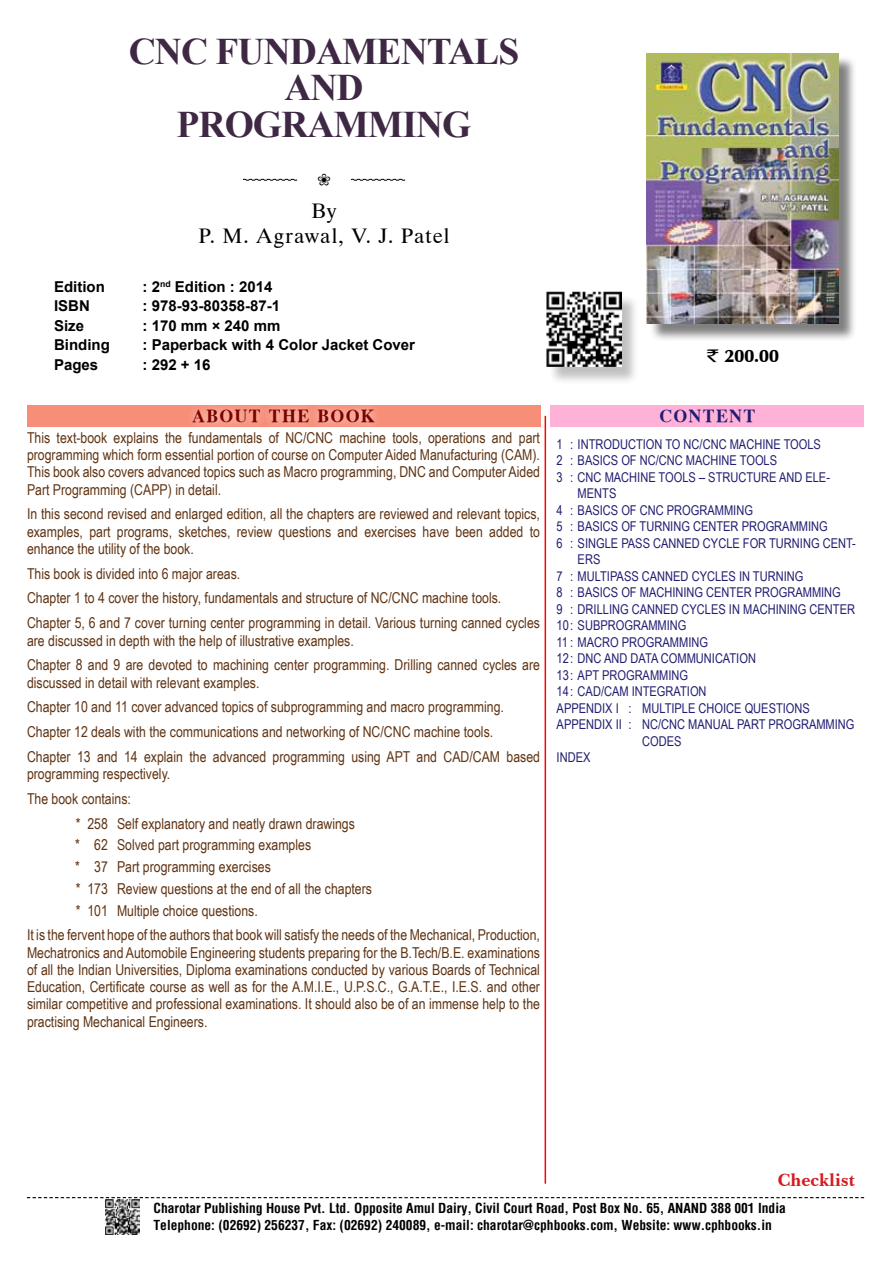
<style>
.page{position:relative;width:893px;height:1263px;background:#fff}
.page>*{position:absolute;margin:0;border:0;box-sizing:border-box;transform-origin:0 0}
.t1{font:700 37.5px/36px "Times New Roman";letter-spacing:-.025em;color:#3e2843;text-align:center}
.t2{font:21px/25.2px "Dutch 801 BT";letter-spacing:.04em;color:#000;text-align:center}
.t3{font:700 18px "Romantic";letter-spacing:.065em;color:#790000}
.t4{font:700 18px "Baskerville BT";color:#d71920}
.t5{font:900 18px "Zapf Humanist 601 BT";color:#000}
.t6{font:700 18px "Romantic";color:#211d70}
.t7{font:15px/17.2px "Arial Narrow";color:#603312}
.t8{font:700 15px "Arial";color:#000}
.t9{font:13.5px/16.5px "Arial Narrow";color:#211d70}
.t10{font:700 condensed 13.5px/16.2px "Helvetica";color:#000}
.s1{font-family:"Rupee";font-weight:400}
</style>
<div class="page">
<svg style="left:27px;top:1197px;width:837px;height:1px"></svg>
<div style="left:144px;top:1193px;width:649px;height:47px;background:#fff"></div>
<img style="left:105px;top:1200px;width:34px;height:34px">
<div style="left:649px;top:56px;width:208px;height:286px;background:#000;opacity:.5"></div>
<img style="left:647px;top:53px;width:191px;height:270px">
<div style="left:548px;top:294px;width:92px;height:91px;background:#000;opacity:.25"></div>
<img style="left:546px;top:292px;width:75px;height:75px">
<div style="left:27px;top:405px;width:513px;height:22px;background:#f68e78"></div>
<div style="left:182px;top:400px;width:199px;height:32px;background:#fff;opacity:.75"></div>
<div style="left:551px;top:405px;width:313px;height:22px;background:#ffb1d8"></div>
<svg style="left:242px;top:178px;width:56px;height:3px"></svg>
<svg style="left:350px;top:178px;width:56px;height:3px"></svg>
<hr style="left:545px;top:416px;width:1px;height:768px;background:#f00">
<h1 class="t1" style="left:129px;top:33px;width:392px">CNC FUNDAMENTALS<br>AND<br>PROGRAMMING</h1>
<h2 class="t2" style="left:199px;top:198px;width:252px">By<br>P. M. Agrawal, V. J. Patel</h2>
<p class="t8" style="left:54px;top:277px;width:52px">Edition</p>
<p class="t8" style="left:142px;top:277px;width:131px">: 2<sup>nd</sup> Edition : 2014</p>
<p class="t8" style="left:54px;top:296px;width:37px">ISBN</p>
<p class="t8" style="left:143px;top:296px;width:139px">: 978-93-80358-87-1</p>
<p class="t8" style="left:54px;top:316px;width:32px">Size</p>
<p class="t8" style="left:143px;top:316px;width:139px">: 170 mm × 240 mm</p>
<p class="t8" style="left:54px;top:335px;width:57px">Binding</p>
<p class="t8" style="left:143px;top:335px;width:274px">: Paperback with 4 Color Jacket Cover</p>
<p class="t8" style="left:54px;top:355px;width:46px">Pages</p>
<p class="t8" style="left:143px;top:355px;width:69px">: 292 + 16</p>
<p class="t5" style="left:706px;top:345px;width:74px"><span class="s1">`</span> 200.00</p>
<p class="t3" style="left:192px;top:405px;width:184px">ABOUT THE BOOK</p>
<p class="t6" style="left:659px;top:405px;width:96px">CONTENT</p>
<p class="t7" style="left:27px;top:428px;width:514px;text-align:justify">This text-book explains the fundamentals of NC/CNC machine tools, operations and part programming which form essential portion of course on Computer Aided Manufacturing (CAM).<br>This book also covers advanced topics such as Macro programming, DNC and Computer Aided Part Programming (CAPP) in detail.</p>
<p class="t7" style="left:27px;top:505px;width:515px;text-align:justify">In this second revised and enlarged edition, all the chapters are reviewed and relevant topics, examples, part programs, sketches, review questions and exercises have been added to enhance the utility of the book.</p>
<p class="t7" style="left:27px;top:560px;width:514px;line-height:24.8px">This book is divided into 6 major areas.<br>Chapter 1 to 4 cover the history, fundamentals and structure of NC/CNC machine tools.<br>Chapter 5, 6 and 7 cover turning center programming in detail. Various turning canned cycles</p>
<p class="t7" style="left:27px;top:627px;width:515px;line-height:24.8px">are discussed in depth with the help of illustrative examples.<br>Chapter 8 and 9 are devoted to machining center programming. Drilling canned cycles are</p>
<p class="t7" style="left:27px;top:669px;width:514px;line-height:24.8px">discussed in detail with relevant examples.<br>Chapter 10 and 11 cover advanced topics of subprogramming and macro programming.<br>Chapter 12 deals with the communications and networking of NC/CNC machine tools.<br>Chapter 13 and 14 explain the advanced programming using APT and CAD/CAM based</p>
<p class="t7" style="left:27px;top:761px;width:145px;line-height:24.8px">programming respectively.<br>The book contains:</p>
<p class="t7" style="left:75px;top:812px;width:298px;line-height:21.8px">* 258 Self explanatory and neatly drawn drawings<br>* 62 Solved part programming examples<br>* 37 Part programming exercises<br>* 173 Review questions at the end of all the chapters * 101 Multiple choice questions.</p>
<p class="t7" style="left:27px;top:926px;width:515px;text-align:justify">It is the fervent hope of the authors that book will satisfy the needs of the Mechanical, Production, Mechatronics and Automobile Engineering students preparing for the B.Tech/B.E. examinations of all the Indian Universities, Diploma examinations conducted by various Boards of Technical Education, Certificate course as well as for the A.M.I.E., U.P.S.C., G.A.T.E., I.E.S. and other similar competitive and professional examinations. It should also be of an immense help to the practising Mechanical Engineers.</p>
<p class="t9" style="left:557px;top:435px;width:266px">1 : INTRODUCTION TO NC/CNC MACHINE TOOLS</p>
<p class="t9" style="left:557px;top:451px;width:222px">2 : BASICS OF NC/CNC MACHINE TOOLS</p>
<p class="t9" style="left:557px;top:468px;width:275px">3 : CNC MACHINE TOOLS – STRUCTURE AND ELE-</p>
<p class="t9" style="left:578px;top:484px;width:40px">MENTS</p>
<p class="t9" style="left:557px;top:501px;width:198px">4 : BASICS OF CNC PROGRAMMING</p>
<p class="t9" style="left:557px;top:517px;width:273px">5 : BASICS OF TURNING CENTER PROGRAMMING</p>
<p class="t9" style="left:557px;top:534px;width:301px">6 : SINGLE PASS CANNED CYCLE FOR TURNING CENT-</p>
<p class="t9" style="left:578px;top:550px;width:24px">ERS</p>
<p class="t9" style="left:557px;top:567px;width:248px">7 : MULTIPASS CANNED CYCLES IN TURNING</p>
<p class="t9" style="left:557px;top:583px;width:286px">8 : BASICS OF MACHINING CENTER PROGRAMMING</p>
<p class="t9" style="left:557px;top:600px;width:300px">9 : DRILLING CANNED CYCLES IN MACHINING CENTER</p>
<p class="t9" style="left:557px;top:616px;width:131px">10: SUBPROGRAMMING</p>
<p class="t9" style="left:557px;top:633px;width:153px">11 : MACRO PROGRAMMING</p>
<p class="t9" style="left:557px;top:649px;width:201px">12: DNC AND DATA COMMUNICATION</p>
<p class="t9" style="left:557px;top:666px;width:133px">13: APT PROGRAMMING</p>
<p class="t9" style="left:557px;top:682px;width:151px">14: CAD/CAM INTEGRATION</p>
<p class="t9" style="left:557px;top:699px;width:15px">Appendi</p>
<p class="t9" style="left:605px;top:699px;width:206px">x I : MULTIPLE CHOICE QUESTIONS</p>
<p class="t9" style="left:557px;top:715px;width:15px">Appendi</p>
<p class="t9" style="left:642px;top:715px;width:214px;text-indent:-37px">x II : NC/CNC MANUAL PART PROGRAMMING<br>CODES</p>
<p class="t9" style="left:557px;top:748px;width:35px">INDEX</p>
<p class="t4" style="left:778px;top:1169px;width:79px">Checklist</p>
<p class="t10" style="left:154px;top:1200px;width:634px">Charotar Publishing House Pvt. Ltd. Opposite Amul Dairy, Civil Court Road, Post Box No. 65, ANAND 388 001 India<br>Telephone: (02692) 256237, Fax: (02692) 240089, e-mail: charotar@cphbooks.com, Website: www.cphbooks.in</p>
</div>
